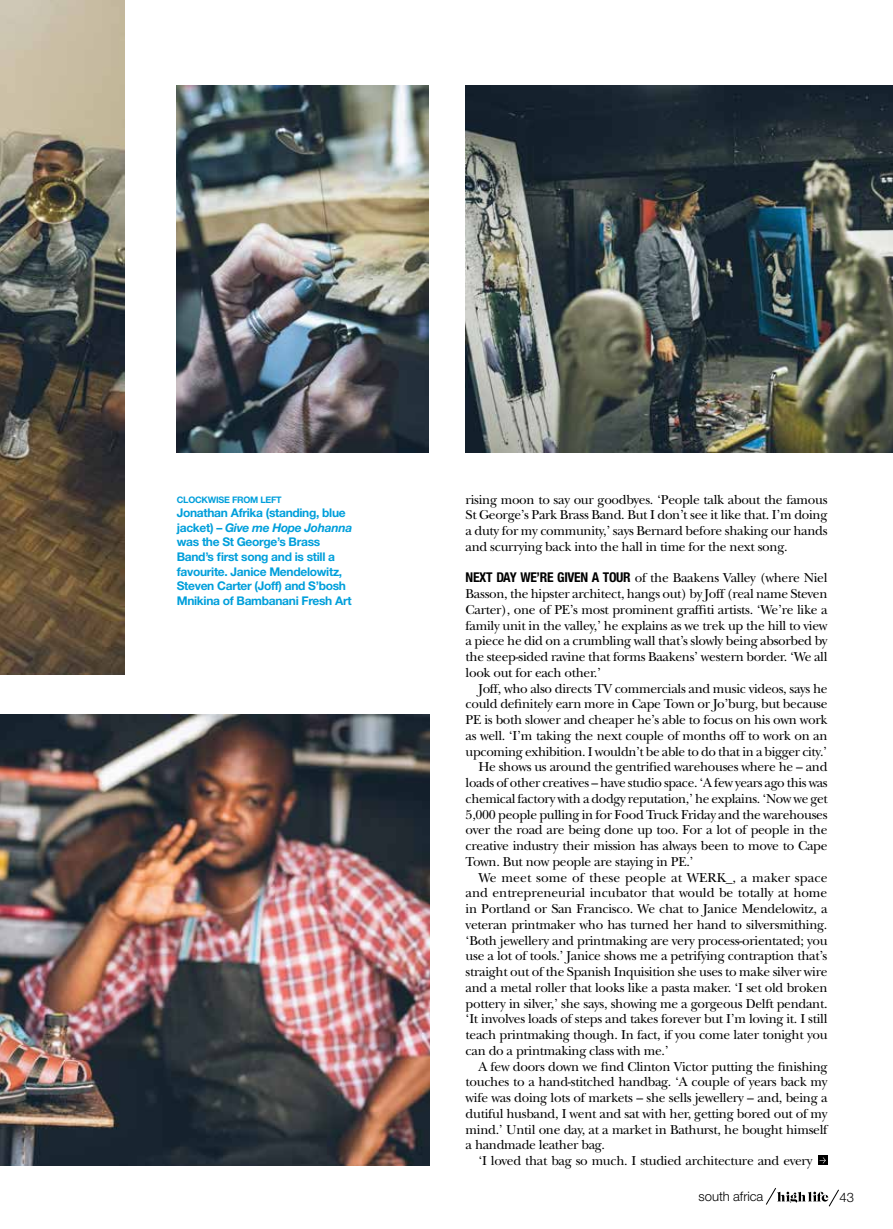
<style>
.page{position:relative;width:893px;height:1229px;background:#fff}
.page>*{position:absolute;margin:0;border:0;box-sizing:border-box;transform-origin:0 0}
.t1{font:13.5px/15.8px "New Baskerville Std";letter-spacing:-.025em;color:#000;text-align:justify}
.t2{font:13.5px "New Baskerville Std";letter-spacing:-.005em;color:#000}
.t3{font:13.5px "New Baskerville Std";color:#000}
.t4{font:300 13.05px "Helvetica Neue LT Std";color:#000}
.t5{font:700 12px/14.7px "Helvetica Neue LT Std";letter-spacing:-.025em;color:#009fdb}
.t6{font:700 9px "Helvetica Neue LT Std";letter-spacing:-.025em;color:#009fdb}
.s1{font-style:italic}
.s2{font-family:"Helvetica Neue LT Std";font-weight:700;font-stretch:condensed}
</style>
<div class="page">
<svg style="left:765px;top:1188px;width:74px;height:19px"></svg>
<img style="left:0;top:0;width:125px;height:674px">
<img style="left:466px;top:85px;width:427px;height:367px">
<img style="left:176px;top:85px;width:253px;height:367px">
<img style="left:0;top:714px;width:430px;height:451px">
<svg style="left:818px;top:1155px;width:9px;height:10px"></svg>
<svg style="left:820px;top:1157px;width:6px;height:6px"></svg>
<p class="t6" style="left:177px;top:494px;width:106px">CLOCKWISE FROM LEFT</p>
<p class="t5" style="left:177px;top:505px;width:177px">Jonathan Afrika (standing, blue jacket) – <span class="s1">Give me Hope Johanna </span>was the St George’s Brass<br>Band’s first song and is still a favourite. Janice Mendelowitz,<br>Steven Carter (Joff) and S’bosh<br>Mnikina of Bambanani Fresh Art</p>
<p class="t1" style="left:466px;top:491px;width:363px">rising moon to say our goodbyes. ‘People talk about the famous St George’s Park Brass Band. But I don’t see it like that. I’m doing a duty for my community,’ says Bernard before shaking our hands and scurrying back into the hall in time for the next song.</p>
<p class="t1" style="left:466px;top:570px;width:363px"><span class="s2">NEXT DAY WE’RE GIVEN A TOUR</span> of the Baakens Valley (where Niel Basson, the hipster architect, hangs out) by Joff (real name Steven Carter), one of PE’s most prominent graffiti artists. ‘We’re like a family unit in the valley,’ he explains as we trek up the hill to view a piece he did on a crumbling wall that’s slowly being absorbed by the steep-sided ravine that forms Baakens’ western border. ‘We all look out for each other.’</p>
<p class="t1" style="left:478px;top:680px;width:351px">Joff, who also directs TV commercials and music videos, says he</p>
<p class="t1" style="left:466px;top:696px;width:363px">could definitely earn more in Cape Town or Jo’burg, but because</p>
<p class="t1" style="left:466px;top:712px;width:363px">PE is both slower and cheaper he’s able to focus on his own work</p>
<p class="t1" style="left:466px;top:728px;width:363px">as well. ‘I’m taking the next couple of months off to work on an</p>
<p class="t1" style="left:466px;top:743px;width:363px">upcoming exhibition. I wouldn’t be able to do that in a bigger city.’</p>
<p class="t1" style="left:478px;top:759px;width:351px">He shows us around the gentrified warehouses where he – and</p>
<p class="t1" style="left:466px;top:775px;width:364px">loads of other creatives – have studio space. ‘A few years ago this was</p>
<p class="t1" style="left:466px;top:791px;width:364px">chemical factory with a dodgy reputation,’ he explains. ‘Now we get</p>
<p class="t1" style="left:466px;top:806px;width:363px">5,000 people pulling in for Food Truck Friday and the warehouses</p>
<p class="t1" style="left:466px;top:822px;width:363px">over the road are being done up too. For a lot of people in the</p>
<p class="t1" style="left:466px;top:838px;width:363px">creative industry their mission has always been to move to Cape</p>
<p class="t1" style="left:466px;top:854px;width:230px">Town. But now people are staying in PE.’</p>
<p class="t3" style="left:478px;top:869px;width:351px">We meet some of these people at WERK_, a maker space</p>
<p class="t2" style="left:466px;top:885px;width:363px">and entrepreneurial incubator that would be totally at home</p>
<p class="t1" style="left:466px;top:901px;width:363px">in Portland or San Francisco. We chat to Janice Mendelowitz, a</p>
<p class="t1" style="left:466px;top:917px;width:363px">veteran printmaker who has turned her hand to silversmithing.</p>
<p class="t1" style="left:466px;top:932px;width:363px">‘Both jewellery and printmaking are very process-orientated; you</p>
<p class="t1" style="left:466px;top:948px;width:363px">use a lot of tools.’ Janice shows me a petrifying contraption that’s</p>
<p class="t1" style="left:466px;top:964px;width:363px">straight out of the Spanish Inquisition she uses to make silver wire</p>
<p class="t1" style="left:466px;top:980px;width:363px">and a metal roller that looks like a pasta maker. ‘I set old broken</p>
<p class="t1" style="left:466px;top:995px;width:363px">pottery in silver,’ she says, showing me a gorgeous Delft pendant.</p>
<p class="t1" style="left:466px;top:1011px;width:363px">‘It involves loads of steps and takes forever but I’m loving it. I still</p>
<p class="t1" style="left:466px;top:1027px;width:363px">teach printmaking though. In fact, if you come later tonight you</p>
<p class="t1" style="left:466px;top:1043px;width:205px">can do a printmaking class with me.’</p>
<p class="t1" style="left:478px;top:1058px;width:351px">A few doors down we find Clinton Victor putting the finishing</p>
<p class="t1" style="left:466px;top:1074px;width:363px">touches to a hand-stitched handbag. ‘A couple of years back my</p>
<p class="t1" style="left:466px;top:1090px;width:363px">wife was doing lots of markets – she sells jewellery – and, being a</p>
<p class="t1" style="left:466px;top:1106px;width:363px">dutiful husband, I went and sat with her, getting bored out of my</p>
<p class="t1" style="left:466px;top:1121px;width:363px">mind.’ Until one day, at a market in Bathurst, he bought himself</p>
<p class="t1" style="left:466px;top:1137px;width:141px">a handmade leather bag.</p>
<p class="t1" style="left:478px;top:1153px;width:336px">‘I loved that bag so much. I studied architecture and every</p>
<p class="t4" style="left:698px;top:1189px;width:66px">south africa</p>
<p class="t4" style="left:840px;top:1189px;width:16px">43</p>
</div>
